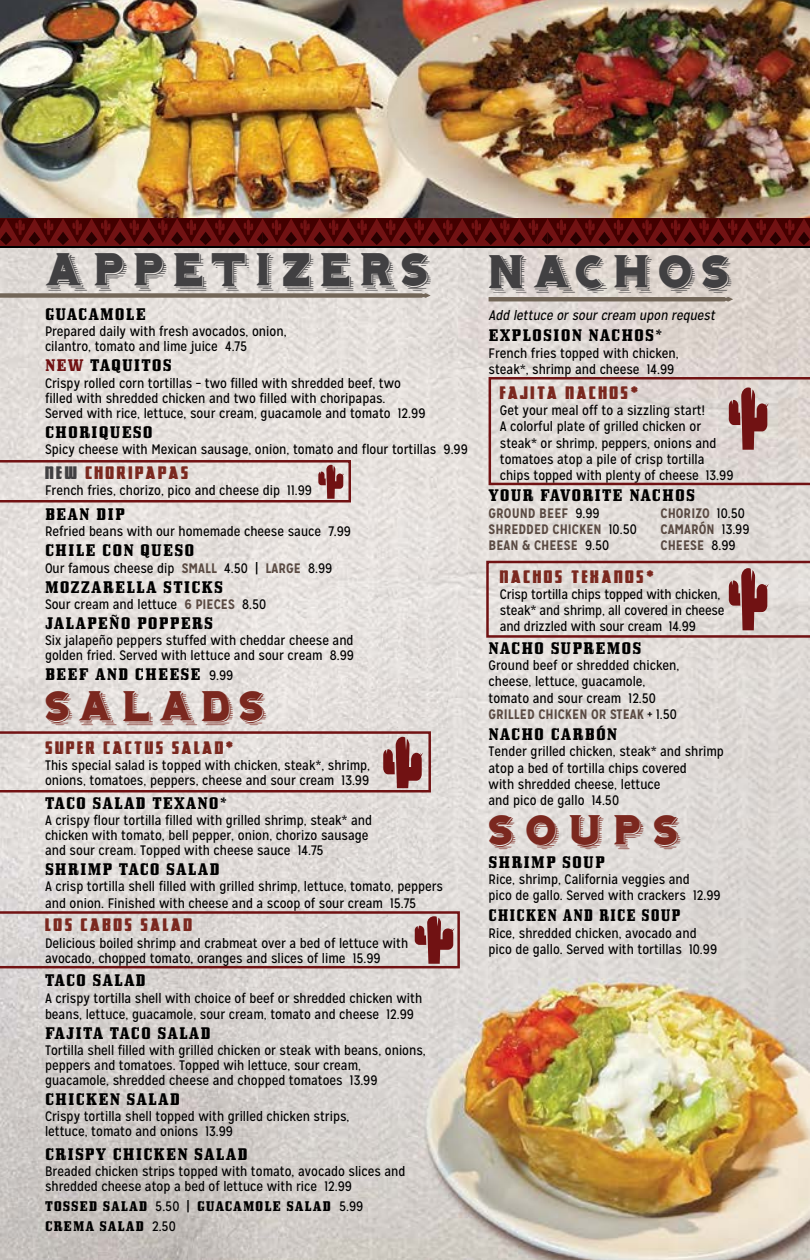
<style>
.page{position:relative;width:810px;height:1260px;background:#fff}
.page>*{position:absolute;margin:0;border:0;box-sizing:border-box;transform-origin:0 0}
.t1{font:41.25px "Hominis";letter-spacing:.145em;color:#414042}
.t2{font:37.5px "Hominis";letter-spacing:.15em;color:#7b281f}
.t3{font:15px "Bullpen Hv";letter-spacing:.07em;color:#000}
.t4{font:15px "Great Lakes NF";letter-spacing:.17em;color:#7b281f}
.t5{font:15px "Bullpen Hv";letter-spacing:.07em;color:#000;scale:.91 1}
.t6{font:13.75px/16.2px "Mission Gothic";color:#000}
.t7{font:700 13.75px/16.2px "Mission Gothic";color:#5a4a42}
.t8{font:italic 13.75px "Mission Gothic";color:#000}
.t9{font:12.5px/20px "Bullpen Hv";letter-spacing:.07em;color:#000}
.s1{color:#711213}
.s2{color:#414042}
.s3{font-weight:700;color:#5a4a42}
.s4{font-family:"Mission Gothic";font-size:13.75px}
.s5{font-weight:400;color:#000}
</style>
<div class="page">
<img style="left:0;top:0;width:810px;height:1260px">
<svg style="left:0;top:460px;width:351px;height:42px;background:#d4c2bf"></svg>
<svg style="left:489px;top:377px;width:321px;height:108px;background:#d5c7c4"></svg>
<svg style="left:486px;top:561px;width:324px;height:77px;background:#d4c4c0"></svg>
<svg style="left:0;top:911px;width:460px;height:57px;background:#cebfbd"></svg>
<svg style="left:0;top:731px;width:431px;height:61px;background:#d5c5c2"></svg>
<svg style="left:0;top:293px;width:431px;height:5px;background:#7f7467"></svg>
<svg style="left:489px;top:297px;width:244px;height:4px"></svg>
<div style="left:0;top:218px;width:263px;height:30px;background:#000"></div>
<div style="left:0;top:218px;width:263px;height:28px;background:#711213"></div>
<div style="left:548px;top:218px;width:262px;height:30px;background:#000"></div>
<div style="left:548px;top:218px;width:262px;height:28px;background:#711213"></div>
<div style="left:263px;top:218px;width:285px;height:30px;background:#000"></div>
<div style="left:263px;top:218px;width:285px;height:28px;background:#711213"></div>
<svg style="left:0;top:218px;width:810px;height:27px"></svg>
<h1 class="t1" style="left:45px;top:253px;width:388px">APPETIZERS</h1>
<p class="t3" style="left:45px;top:306px;width:102px">GUACAMOLE</p>
<p class="t6" style="left:45px;top:324px;width:243px;line-height:15px">Prepared daily with fresh avocados, onion, cilantro, tomato and lime juice 4.75</p>
<p class="t3" style="left:45px;top:357px;width:128px"><span class="s1">NEW</span> TAQUITOS</p>
<p class="t6" style="left:45px;top:375px;width:382px;line-height:15px">Crispy rolled corn tortillas – two filled with shredded beef, two filled with shredded chicken and two filled with choripapas.<br>Served with rice, lettuce, sour cream, guacamole and tomato 12.99</p>
<p class="t3" style="left:45px;top:423px;width:109px">CHORIQUESO</p>
<p class="t6" style="left:45px;top:441px;width:424px">Spicy cheese with Mexican sausage, onion, tomato and flour tortillas 9.99</p>
<p class="t4" style="left:45px;top:461px;width:145px"><span class="s2">NEW</span> CHORIPAPAS</p>
<p class="t6" style="left:45px;top:482px;width:269px">French fries, chorizo, pico and cheese dip 11.99</p>
<p class="t3" style="left:45px;top:506px;width:81px">BEAN DIP</p>
<p class="t6" style="left:45px;top:523px;width:308px">Refried beans with our homemade cheese sauce 7.99</p>
<p class="t3" style="left:45px;top:542px;width:151px">CHILE CON QUESO</p>
<p class="t6" style="left:45px;top:560px;width:289px">Our famous cheese dip <span class="s3">SMALL</span> 4.50 | <span class="s3">LARGE</span> 8.99</p>
<p class="t3" style="left:45px;top:578px;width:180px">MOZZARELLA STICKS</p>
<p class="t6" style="left:45px;top:596px;width:223px">Sour cream and lettuce <span class="s3">6 PIECES</span> 8.50</p>
<p class="t3" style="left:45px;top:614px;width:170px">JALAPEÑO POPPERS</p>
<p class="t6" style="left:45px;top:633px;width:311px;line-height:15px">Six jalapeño peppers stuffed with cheddar cheese and golden fried. Served with lettuce and sour cream 8.99</p>
<p class="t3" style="left:45px;top:666px;width:190px">BEEF AND CHEESE <span class="s4">9.99</span></p>
<h2 class="t2" style="left:45px;top:691px;width:224px">SALADS</h2>
<p class="t4" style="left:45px;top:736px;width:190px">SUPER CACTUS SALAD*</p>
<p class="t6" style="left:45px;top:758px;width:327px;line-height:15px">This special salad is topped with chicken, steak*, shrimp, onions, tomatoes, peppers, cheese and sour cream 13.99</p>
<p class="t3" style="left:45px;top:794px;width:184px">TACO SALAD TEXANO*</p>
<p class="t6" style="left:45px;top:813px;width:329px;line-height:15px">A crispy flour tortilla filled with grilled shrimp, steak* and chicken with tomato, bell pepper, onion, chorizo sausage and sour cream. Topped with cheese sauce 14.75</p>
<p class="t3" style="left:45px;top:861px;width:176px">SHRIMP TACO SALAD</p>
<p class="t6" style="left:45px;top:878px;width:400px">A crisp tortilla shell filled with grilled shrimp, lettuce, tomato, peppers and onion. Finished with cheese and a scoop of sour cream 15.75</p>
<p class="t4" style="left:45px;top:914px;width:148px">LOS CABOS SALAD</p>
<p class="t6" style="left:45px;top:935px;width:365px;line-height:15px">Delicious boiled shrimp and crabmeat over a bed of lettuce with avocado, chopped tomato, oranges and slices of lime 15.99</p>
<p class="t3" style="left:45px;top:972px;width:102px">TACO SALAD</p>
<p class="t6" style="left:45px;top:990px;width:379px">A crispy tortilla shell with choice of beef or shredded chicken with beans, lettuce, guacamole, sour cream, tomato and cheese 12.99</p>
<p class="t3" style="left:45px;top:1024px;width:167px">FAJITA TACO SALAD</p>
<p class="t6" style="left:45px;top:1043px;width:382px;line-height:15px">Tortilla shell filled with grilled chicken or steak with beans, onions, peppers and tomatoes. Topped wih lettuce, sour cream, guacamole, shredded cheese and chopped tomatoes 13.99</p>
<p class="t3" style="left:45px;top:1091px;width:137px">CHICKEN SALAD</p>
<p class="t6" style="left:45px;top:1109px;width:306px;line-height:15px">Crispy tortilla shell topped with grilled chicken strips, lettuce, tomato and onions 13.99</p>
<p class="t3" style="left:45px;top:1146px;width:204px">CRISPY CHICKEN SALAD</p>
<p class="t6" style="left:45px;top:1164px;width:362px;line-height:15px">Breaded chicken strips topped with tomato, avocado slices and shredded cheese atop a bed of lettuce with rice 12.99</p>
<p class="t9" style="left:45px;top:1197px;width:320px">TOSSED SALAD <span class="s4">5.50 |</span> GUACAMOLE SALAD <span class="s4">5.99<br></span>CREMA SALAD <span class="s4">2.50</span></p>
<h1 class="t1" style="left:489px;top:254px;width:245px">NACHOS</h1>
<p class="t8" style="left:489px;top:307px;width:231px">Add lettuce orsourcream upon request</p>
<p class="t3" style="left:489px;top:327px;width:175px">EXPLOSION NACHOS*</p>
<p class="t6" style="left:489px;top:345px;width:192px">French fries topped with chicken, steak*, shrimp and cheese 14.99</p>
<p class="t4" style="left:500px;top:381px;width:140px">FAJITA NACHOS*</p>
<p class="t6" style="left:500px;top:402px;width:235px">Get your meal off to a sizzling start!<br>A colorful plate of grilled chicken or steak* or shrimp, peppers, onions and tomatoes atop a pile of crisp tortilla chips topped with plenty of cheese 13.99</p>
<p class="t3" style="left:489px;top:487px;width:208px">YOUR FAVORITE NACHOS</p>
<p class="t7" style="left:489px;top:505px;width:150px">GROUND BEEF <span class="s5">9.99<br></span>SHREDDED CHICKEN <span class="s5">10.50<br></span>BEAN &amp; CHEESE <span class="s5">9.50</span></p>
<p class="t4" style="left:500px;top:565px;width:155px">NACHOS TEXANOS*</p>
<p class="t6" style="left:500px;top:586px;width:226px">Crisp tortilla chips topped with chicken, steak* and shrimp, all covered in cheese and drizzled with sour cream 14.99</p>
<p class="t3" style="left:489px;top:639px;width:154px">NACHO SUPREMOS</p>
<p class="t6" style="left:489px;top:657px;width:192px">Ground beef or shredded chicken, cheese, lettuce, guacamole, tomato and sour cream 12.50<br><span class="s3">GRILLED CHICKEN OR STEAK</span> + 1.50</p>
<p class="t3" style="left:489px;top:726px;width:130px">NACHO CARBÓN</p>
<p class="t6" style="left:489px;top:743px;width:237px">Tender grilled chicken, steak* and shrimp atop a bed of tortilla chips covered<br>with shredded cheese, lettuce<br>and pico de gallo 14.50</p>
<h2 class="t2" style="left:489px;top:815px;width:194px">SOUPS</h2>
<p class="t3" style="left:489px;top:853px;width:118px">SHRIMP SOUP</p>
<p class="t6" style="left:489px;top:871px;width:234px">Rice, shrimp, California veggies and<br>pico de gallo. Served with crackers 12.99</p>
<p class="t5" style="left:489px;top:907px;width:212px">CHICKEN AND RICE SOUP</p>
<p class="t6" style="left:489px;top:925px;width:230px">Rice, shredded chicken, avocado and pico de gallo. Served with tortillas 10.99</p>
<p class="t7" style="left:661px;top:505px;width:91px">CHORIZO <span class="s5">10.50<br></span>CAMARÓN <span class="s5">13.99<br></span>CHEESE <span class="s5">8.99</span></p>
</div>
